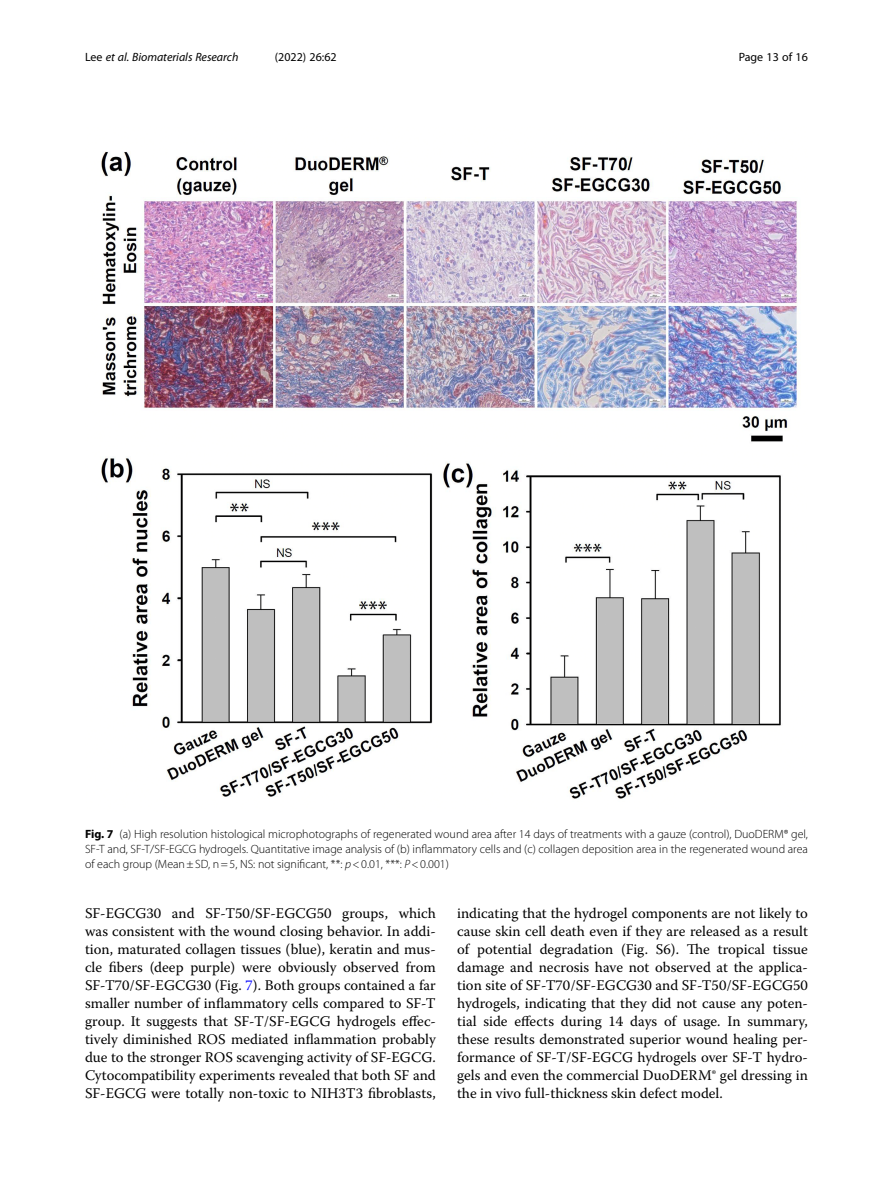
<style>
.page{position:relative;width:893px;height:1191px;background:#fff}
.page>*{position:absolute;margin:0;border:0;box-sizing:border-box;transform-origin:0 0}
.Body_Text_Indent{font:14.7px/18px "Warnock Pro";color:#000;text-align:justify}
.Figure_Caption{font:300 12px/15px "Myriad Pro";color:#000;text-align:justify}
.t1{font:italic 12px "Myriad Pro";color:#000}
.t2{font:12px "Myriad Pro";color:#000}
.s1{font-style:normal}
.s2{font-weight:700}
.s3{font-style:italic}
.s4{color:#00f}
</style>
<div class="page">
<img style="left:101px;top:151px;width:698px;height:648px">
<p class="t1" style="left:85px;top:50px;width:155px"><span class="s1">Lee</span> et al. Biomaterials Research</p>
<p class="t2" style="left:275px;top:50px;width:63px">(2022) 26:62</p>
<p class="t2" style="left:739px;top:50px;width:71px">Page 13 of 16</p>
<p class="Figure_Caption" style="left:85px;top:826px;width:724px"><span class="s2">Fig. 7</span> (a) High resolution histological microphotographs of regenerated wound area after 14 days of treatments with a gauze (control), DuoDERM® gel, SF-T and, SF-T/SF-EGCG hydrogels. Quantitative image analysis of (b) inflammatory cells and (c) collagen deposition area in the regenerated wound area of each group (Mean±SD, n=5, NS: not significant, **: <span class="s3">p</span>&lt;0.01, ***: <span class="s3">P</span>&lt;0.001)</p>
<p class="Body_Text_Indent" style="left:85px;top:904px;width:352px">SF-EGCG30 and SF-T50/SF-EGCG50 groups, which was consistent with the wound closing behavior. In addi&shy;tion, maturated collagen tissues (blue), keratin and mus&shy;cle fibers (deep purple) were obviously observed from SF-T70/SF-EGCG30 (Fig. <span class="s4">7</span>). Both groups contained a far smaller number of inflammatory cells compared to SF-T group. It suggests that SF-T/SF-EGCG hydrogels effec&shy;tively diminished ROS mediated inflammation probably due to the stronger ROS scavenging activity of SF-EGCG.<br>Cytocompatibility experiments revealed that both SF and SF-EGCG were totally non-toxic to NIH3T3 fibroblasts,</p>
<p class="Body_Text_Indent" style="left:457px;top:904px;width:352px">indicating that the hydrogel components are not likely to cause skin cell death even if they are released as a result of potential degradation (Fig. S6). The tropical tissue damage and necrosis have not observed at the applica&shy;tion site of SF-T70/SF-EGCG30 and SF-T50/SF-EGCG50 hydrogels, indicating that they did not cause any poten&shy;tial side effects during 14 days of usage. In summary, these results demonstrated superior wound healing per&shy;formance of SF-T/SF-EGCG hydrogels over SF-T hydro&shy;gels and even the commercial DuoDERM® gel dressing in the in vivo full-thickness skin defect model.</p>
</div>
